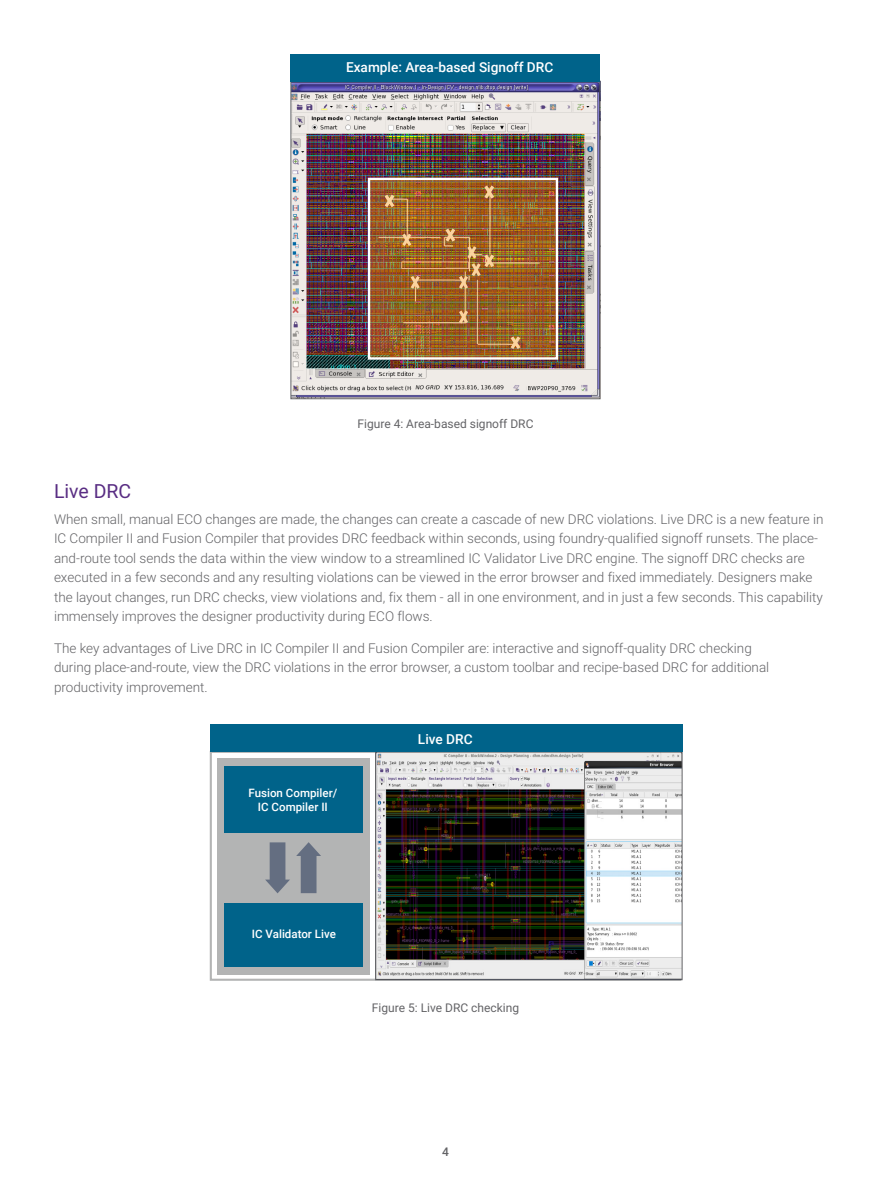
<style>
.page{position:relative;width:891px;height:1188px;background:#fff}
.page>*{position:absolute;margin:0;border:0;box-sizing:border-box;transform-origin:0 0}
.HEADING_1{font:19.5px "Roboto";color:#592d83}
.t1{font:500 13.65px "Roboto";color:#fff}
.BODY_COPY{font:300 13.5px/19.5px "Roboto";color:#636366}
.FIGURE_CAPTION{font:12px "Roboto";color:#636366}
.t2{font:500 12px "Roboto";color:#636366}
.t3{font:500 11.55px/13.6px "Roboto";color:#fff;text-align:center}
</style>
<div class="page">
<img style="left:293px;top:83px;width:305px;height:314px">
<img style="left:371px;top:181px;width:184px;height:176px">
<div style="left:368px;top:178px;width:190px;height:182px;border:2px solid #fff"></div>
<div style="left:291px;top:81px;width:309px;height:318px;border:1px solid #626366"></div>
<div style="left:291px;top:54px;width:309px;height:27px;background:#00638a"></div>
<div style="left:217px;top:758px;width:153px;height:216px;background:#b3b4b4"></div>
<div style="left:224px;top:903px;width:139px;height:63px;background:#00638a"></div>
<div style="left:224px;top:766px;width:139px;height:67px;background:#00638a"></div>
<img style="left:377px;top:754px;width:303px;height:224px">
<div style="left:375px;top:752px;width:307px;height:228px;border:1px solid #626366"></div>
<div style="left:210px;top:725px;width:472px;height:27px;background:#00638a"></div>
<svg style="left:265px;top:842px;width:25px;height:51px"></svg>
<svg style="left:296px;top:842px;width:25px;height:51px"></svg>
<p class="t1" style="left:346px;top:58px;width:209px">Example: Area-based Signoff DRC</p>
<p class="FIGURE_CAPTION" style="left:358px;top:415px;width:178px">Figure 4: Area-based signoff DRC</p>
<p class="HEADING_1" style="left:54px;top:478px;width:79px">Live DRC</p>
<p class="BODY_COPY" style="left:54px;top:509px;width:771px">When small, manual ECO changes are made, the changes can create a cascade of new DRC violations. Live DRC is a new feature in IC Compiler II and Fusion Compiler that provides DRC feedback within seconds, using foundry-qualified signoff runsets. The place&shy;and-route tool sends the data within the view window to a streamlined IC Validator Live DRC engine. The signoff DRC checks are executed in a few seconds and any resulting violations can be viewed in the error browser and fixed immediately. Designers make the layout changes, run DRC checks, view violations and, fix them - all in one environment, and in just a few seconds. This capability immensely improves the designer productivity during ECO flows.</p>
<p class="BODY_COPY" style="left:54px;top:638px;width:717px">The key advantages of Live DRC in IC Compiler II and Fusion Compiler are: interactive and signoff-quality DRC checking during place-and-route, view the DRC violations in the error browser, a custom toolbar and recipe-based DRC for additional productivity improvement.</p>
<p class="t1" style="left:418px;top:730px;width:56px">Live DRC</p>
<p class="t3" style="left:249px;top:786px;width:90px">Fusion Compiler/<br>IC Compiler II</p>
<p class="t3" style="left:252px;top:926px;width:86px">IC Validator Live</p>
<p class="FIGURE_CAPTION" style="left:372px;top:999px;width:149px">Figure 5: Live DRC checking</p>
<p class="t2" style="left:442px;top:1144px;width:8px">4</p>
</div>
